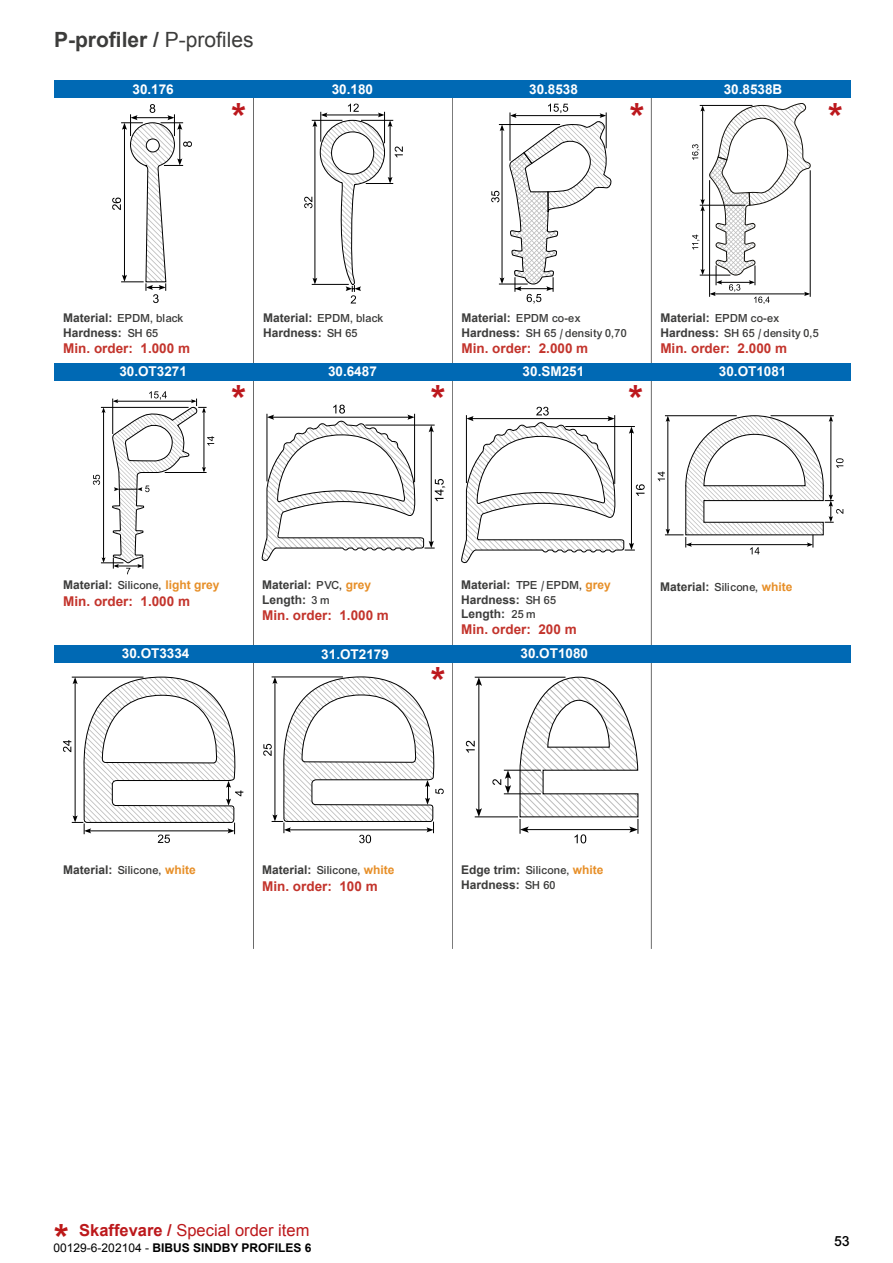
<style>
.page{position:relative;width:893px;height:1263px;background:#fff}
.page>*{position:absolute;margin:0;border:0;box-sizing:border-box;transform-origin:0 0}
.t1{font:700 37.5px "Arial";color:#bc181d}
.t2{font:700 37.5px "Arial";color:#bc1817}
.t3{font:700 21px "Arial";color:#3c3c3b}
.t4{font:16.5px "Arial";color:#bc181b}
.t5{font:15px "Arial Mdm";color:#000}
.t6{font:700 13.5px "Arial";color:#c3342c}
.t7{font:700 13.5px "Arial";color:#fff}
.t8{font:700 12px/14.4px "Arial";color:#3c3c3b}
.t9{font:12px "Arial Mdm";color:#3c3c3b}
.t10{font:700 12px "Arial";color:#000}
.s1{font-weight:400}
.s2{font-family:"Arial";font-weight:700}
.s3{font-family:"Arial Mdm";font-weight:400}
.s4{color:#e78f28}
.s5{font-weight:700}
</style>
<div class="page">
<hr style="left:253px;top:81px;width:1px;height:868px;background:#020203">
<hr style="left:452px;top:81px;width:1px;height:868px;background:#020203">
<hr style="left:651px;top:81px;width:1px;height:868px;background:#020203">
<div style="left:54px;top:645px;width:797px;height:17px;background:#0069b4"></div>
<div style="left:54px;top:363px;width:797px;height:17px;background:#0069b4"></div>
<div style="left:54px;top:81px;width:797px;height:17px;background:#0069b4"></div>
<svg style="left:304px;top:104px;width:99px;height:199px"></svg>
<svg style="left:491px;top:104px;width:120px;height:200px"></svg>
<svg style="left:93px;top:391px;width:121px;height:183px"></svg>
<svg style="left:658px;top:415px;width:185px;height:139px"></svg>
<svg style="left:63px;top:677px;width:180px;height:166px"></svg>
<svg style="left:263px;top:676px;width:181px;height:167px"></svg>
<svg style="left:262px;top:405px;width:183px;height:156px"></svg>
<svg style="left:461px;top:407px;width:184px;height:156px"></svg>
<svg style="left:692px;top:103px;width:119px;height:201px"></svg>
<hr style="left:479px;top:680px;width:1px;height:134px;background:#000">
<hr style="left:475px;top:817px;width:43px;height:1px;background:#000">
<hr style="left:475px;top:677px;width:90px;height:1px;background:#000">
<svg style="left:476px;top:677px;width:6px;height:9px"></svg>
<svg style="left:476px;top:808px;width:6px;height:9px"></svg>
<hr style="left:504px;top:793px;width:37px;height:1px;background:#000">
<hr style="left:504px;top:770px;width:37px;height:1px;background:#000">
<svg style="left:492px;top:770px;width:19px;height:24px"></svg>
<svg style="left:466px;top:741px;width:9px;height:11px"></svg>
<svg style="left:519px;top:677px;width:120px;height:166px"></svg>
<svg style="left:112px;top:104px;width:80px;height:199px"></svg>
<h2 class="t3" style="left:54px;top:26px;width:201px">P-profiler / <span class="s1">P-profiles</span></h2>
<p class="t7" style="left:132px;top:81px;width:43px">30.176</p>
<p class="t7" style="left:332px;top:81px;width:43px">30.180</p>
<p class="t7" style="left:529px;top:81px;width:50px">30.8538</p>
<p class="t7" style="left:724px;top:81px;width:60px">30.8538B</p>
<h1 class="t1" style="left:232px;top:92px;width:16px">*</h1>
<h1 class="t1" style="left:630px;top:92px;width:16px">*</h1>
<h1 class="t1" style="left:828px;top:92px;width:16px">*</h1>
<p class="t9" style="left:63px;top:312px;width:122px"><span class="s2">Material:</span> EPDM, black</p>
<p class="t8" style="left:63px;top:326px;width:97px">Hardness: <span class="s3">SH 65</span></p>
<p class="t6" style="left:63px;top:339px;width:128px">Min. order: 1.000 m</p>
<p class="t9" style="left:263px;top:312px;width:122px"><span class="s2">Material:</span> EPDM, black</p>
<p class="t8" style="left:263px;top:326px;width:96px">Hardness: <span class="s3">SH 65</span></p>
<p class="t8" style="left:461px;top:311px;width:121px">Material: <span class="s3">EPDM co-ex</span></p>
<p class="t9" style="left:461px;top:326px;width:167px"><span class="s2">Hardness:</span> SH 65 / density 0,70</p>
<p class="t6" style="left:461px;top:339px;width:128px">Min. order: 2.000 m</p>
<p class="t8" style="left:660px;top:311px;width:121px">Material: <span class="s3">EPDM co-ex</span></p>
<p class="t9" style="left:660px;top:326px;width:161px"><span class="s2">Hardness:</span> SH 65 / density 0,5</p>
<p class="t6" style="left:660px;top:339px;width:128px">Min. order: 2.000 m</p>
<p class="t7" style="left:119px;top:363px;width:69px">30.OT3271</p>
<p class="t7" style="left:719px;top:363px;width:69px">30.OT1081</p>
<p class="t7" style="left:328px;top:363px;width:50px">30.6487</p>
<p class="t7" style="left:523px;top:363px;width:63px">30.SM251</p>
<h1 class="t1" style="left:232px;top:374px;width:16px">*</h1>
<h1 class="t1" style="left:431px;top:374px;width:16px">*</h1>
<h1 class="t1" style="left:628px;top:374px;width:16px">*</h1>
<p class="t8" style="left:63px;top:578px;width:158px">Material: <span class="s3">Silicone,</span> <span class="s4">light grey</span></p>
<p class="t6" style="left:63px;top:592px;width:128px">Min. order: 1.000 m</p>
<p class="t8" style="left:262px;top:578px;width:110px">Material: <span class="s3">PVC,</span> <span class="s4">grey<br></span>Length: <span class="s3">3 m</span></p>
<p class="t6" style="left:262px;top:606px;width:128px">Min. order: 1.000 m</p>
<p class="t8" style="left:461px;top:578px;width:151px">Material: <span class="s3">TPE / EPDM,</span> <span class="s4">grey<br></span>Hardness: <span class="s3">SH 65<br></span>Length: <span class="s3">25 m</span></p>
<p class="t6" style="left:461px;top:621px;width:117px">Min. order: 200 m</p>
<p class="t8" style="left:660px;top:580px;width:134px">Material: <span class="s3">Silicone,</span> <span class="s4">white</span></p>
<p class="t7" style="left:122px;top:645px;width:69px">30.OT3334</p>
<p class="t7" style="left:321px;top:645px;width:69px">31.OT2179</p>
<p class="t7" style="left:520px;top:645px;width:69px">30.OT1080</p>
<h1 class="t1" style="left:431px;top:656px;width:16px">*</h1>
<p class="t8" style="left:63px;top:863px;width:134px">Material: <span class="s3">Silicone,</span> <span class="s4">white</span></p>
<p class="t8" style="left:262px;top:863px;width:134px">Material: <span class="s3">Silicone,</span> <span class="s4">white</span></p>
<p class="t6" style="left:262px;top:877px;width:117px">Min. order: 100 m</p>
<p class="t8" style="left:461px;top:863px;width:144px">Edge trim: <span class="s3">Silicone,</span> <span class="s4">white<br></span>Hardness: <span class="s3">SH 60</span></p>
<h1 class="t2" style="left:54px;top:1213px;width:16px">*</h1>
<h3 class="t4" style="left:79px;top:1219px;width:232px"><span class="s5">Skaffevare /</span> Special order item</h3>
<p class="t10" style="left:54px;top:1239px;width:259px"><span class="s1">00129-6-202104 -</span> BIBUS SINDBY PROFILES 6</p>
<p class="t5" style="left:835px;top:1233px;width:17px">53</p>
</div>
